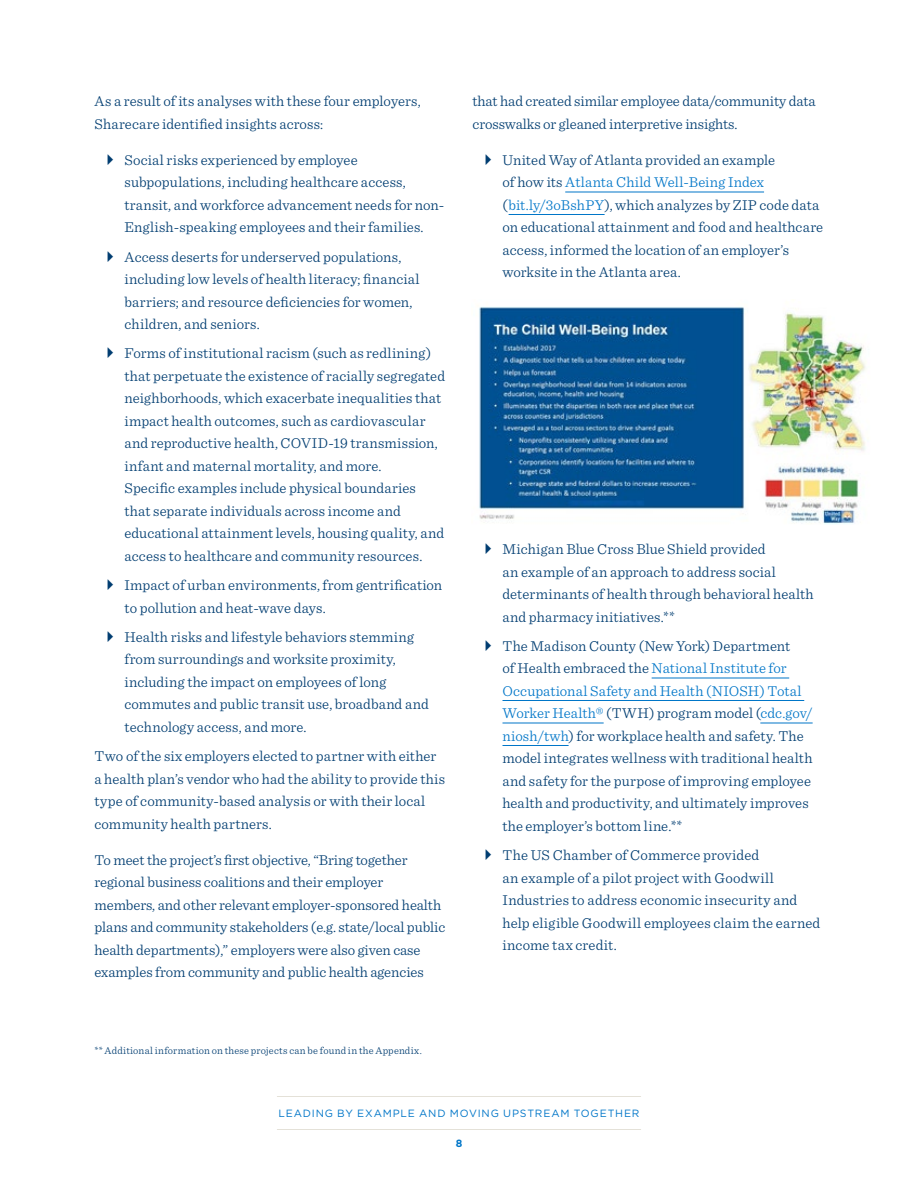
<style>
.page{position:relative;width:918px;height:1188px;background:#fff}
.page>*{position:absolute;margin:0;border:0;box-sizing:border-box;transform-origin:0 0}
.t1{font:300 15px/22.5px "Sentinel";color:#003d71}
.t2{font:300 10.5px "Sentinel";letter-spacing:.02em;color:#003d71}
.t3{font:10.5px "Gotham";letter-spacing:.08em;color:#0076c8}
.t4{font:700 10.5px "Gotham";color:#0076c8}
.s1{color:#0076c8}
</style>
<div class="page">
<hr style="left:277px;top:1096px;width:364px;height:1px;background:#e4e1d8">
<hr style="left:277px;top:1129px;width:364px;height:1px;background:#e4e1d8">
<hr style="left:565px;top:192px;width:199px;height:1px;background:#0076c8">
<hr style="left:509px;top:214px;width:96px;height:1px;background:#0076c8">
<hr style="left:652px;top:678px;width:137px;height:1px;background:#0076c8">
<hr style="left:502px;top:700px;width:302px;height:1px;background:#0076c8">
<hr style="left:502px;top:723px;width:102px;height:1px;background:#0076c8">
<hr style="left:760px;top:723px;width:53px;height:1px;background:#0076c8">
<hr style="left:502px;top:745px;width:67px;height:1px;background:#0076c8">
<img style="left:479px;top:307px;width:387px;height:217px">
<p class="t1" style="left:94px;top:89px;width:328px">As a result of its analyses with these four employers,<br>Sharecare identified insights across:</p>
<p class="t1" style="left:124px;top:148px;width:321px">Social risks experienced by employee subpopulations, including healthcare access, transit, and workforce advancement needs for non-English-speaking employees and their families.</p>
<p class="t1" style="left:124px;top:244px;width:297px">Access deserts for underserved populations, including low levels of health literacy; financial barriers; and resource deficiencies for women, children, and seniors.</p>
<p class="t1" style="left:124px;top:341px;width:322px">Forms of institutional racism (such as redlining) that perpetuate the existence of racially segregated neighborhoods, which exacerbate inequalities that impact health outcomes, such as cardiovascular and reproductive health, COVID-19 transmission, infant and maternal mortality, and more.<br>Specific examples include physical boundaries that separate individuals across income and educational attainment levels, housing quality, and access to healthcare and community resources.</p>
<p class="t1" style="left:124px;top:573px;width:319px">Impact of urban environments, from gentrification to pollution and heat-wave days.</p>
<p class="t1" style="left:124px;top:625px;width:306px">Health risks and lifestyle behaviors stemming from surroundings and worksite proximity, including the impact on employees of long commutes and public transit use, broadband and technology access, and more.</p>
<p class="t1" style="left:94px;top:744px;width:352px">Two of the six employers elected to partner with either a health plan’s vendor who had the ability to provide this type of community-based analysis or with their local community health partners.</p>
<p class="t1" style="left:94px;top:847px;width:352px">To meet the project’s first objective, “Bring together regional business coalitions and their employer members, and other relevant employer-sponsored health plans and community stakeholders (e.g. state/local public health departments),” employers were also given case examples from community and public health agencies</p>
<p class="t2" style="left:94px;top:1042px;width:329px">** Additional information on these projects can be found in the Appendix.</p>
<p class="t1" style="left:472px;top:89px;width:345px">that had created similar employee data/community data crosswalks or gleaned interpretive insights.</p>
<p class="t1" style="left:502px;top:148px;width:322px">United Way of Atlanta provided an example<br>of how its <span class="s1">Atlanta Child Well-Being Index </span>(<span class="s1">bit.ly/3oBshPY</span>), which analyzes by ZIP code data on educational attainment and food and healthcare access, informed the location of an employer’s worksite in the Atlanta area.</p>
<p class="t1" style="left:502px;top:537px;width:313px">Michigan Blue Cross Blue Shield provided<br>an example of an approach to address social determinants of health through behavioral health and pharmacy initiatives.**</p>
<p class="t1" style="left:502px;top:634px;width:312px">The Madison County (New York) Department<br>of Health embraced the <span class="s1">National Institute for Occupational Safety and Health (NIOSH) Total Worker Health®</span> (TWH) program model (<span class="s1">cdc.gov/ niosh/twh</span>) for workplace health and safety. The model integrates wellness with traditional health and safety for the purpose of improving employee health and productivity, and ultimately improves the employer’s bottom line.**</p>
<p class="t1" style="left:502px;top:843px;width:319px">The US Chamber of Commerce provided<br>an example of a pilot project with Goodwill Industries to address economic insecurity and help eligible Goodwill employees claim the earned income tax credit.</p>
<p class="t3" style="left:279px;top:1108px;width:362px">LEADING BY EXAMPLE AND MOVING UPSTREAM TOGETHER</p>
<p class="t4" style="left:456px;top:1137px;width:8px">8</p>
</div>
